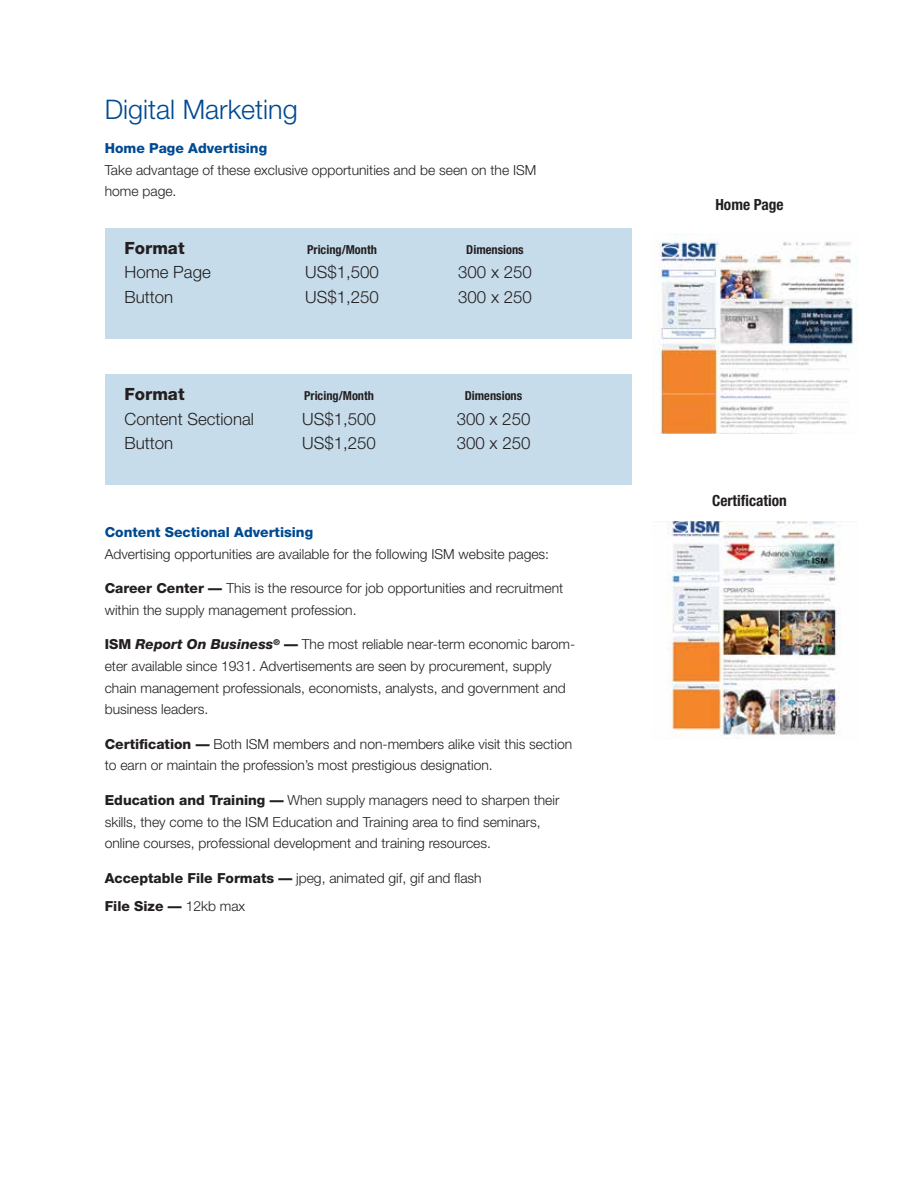
<style>
.page{position:relative;width:918px;height:1188px;background:#fff}
.page>*{position:absolute;margin:0;border:0;box-sizing:border-box;transform-origin:0 0}
.t1{font:300 27px "Helvetica Neue LT Std";color:#004a91}
.t2{font:300 16.8px "Helvetica Neue LT Std";color:#231f20}
.t3{font:800 16.8px "Helvetica Neue";color:#231f20}
.t4{font:700 condensed 15.3px "Helvetica Neue LT Std";color:#231f20}
.t5{font:300 13.8px/21.6px "Helvetica Neue LT Std";color:#231f20}
.t6{font:800 13.8px "Helvetica Neue";color:#004a91}
.t7{font:800 13.8px "Helvetica Neue";color:#231f20}
.t8{font:700 condensed 12.3px "Helvetica Neue LT Std";color:#231f20}
.s1{font-family:"Helvetica Neue";font-weight:800}
.s2{font-family:"Helvetica Neue";font-weight:800;font-style:italic}
.s3{font-family:"Helvetica Neue LT Std";font-weight:300}
</style>
<div class="page">
<div style="left:106px;top:228px;width:526px;height:111px;background:#c7dcea"></div>
<div style="left:106px;top:374px;width:526px;height:111px;background:#c7dcea"></div>
<img style="left:667px;top:522px;width:173px;height:216px">
<img style="left:654px;top:233px;width:204px;height:200px">
<h1 class="t1" style="left:105px;top:93px;width:195px">Digital Marketing</h1>
<p class="t6" style="left:105px;top:140px;width:164px">Home Page Advertising</p>
<p class="t5" style="left:105px;top:159px;width:433px">Take advantage of these exclusive opportunities and be seen on the ISM home page.</p>
<p class="t3" style="left:125px;top:238px;width:62px">Format</p>
<p class="t8" style="left:307px;top:242px;width:71px">Pricing/Month</p>
<p class="t8" style="left:466px;top:242px;width:59px">Dimensions</p>
<p class="t2" style="left:125px;top:262px;width:88px">Home Page</p>
<p class="t2" style="left:305px;top:262px;width:75px">US$1,500</p>
<p class="t2" style="left:458px;top:262px;width:75px">300 x 250</p>
<p class="t2" style="left:125px;top:287px;width:50px">Button</p>
<p class="t2" style="left:305px;top:287px;width:75px">US$1,250</p>
<p class="t2" style="left:458px;top:287px;width:75px">300 x 250</p>
<p class="t3" style="left:125px;top:384px;width:62px">Format</p>
<p class="t8" style="left:304px;top:388px;width:71px">Pricing/Month</p>
<p class="t8" style="left:465px;top:388px;width:59px">Dimensions</p>
<p class="t2" style="left:125px;top:408px;width:131px">Content Sectional</p>
<p class="t2" style="left:302px;top:408px;width:75px">US$1,500</p>
<p class="t2" style="left:457px;top:408px;width:75px">300 x 250</p>
<p class="t2" style="left:125px;top:433px;width:50px">Button</p>
<p class="t2" style="left:302px;top:433px;width:75px">US$1,250</p>
<p class="t2" style="left:457px;top:433px;width:75px">300 x 250</p>
<p class="t6" style="left:105px;top:524px;width:210px">Content Sectional Advertising</p>
<p class="t5" style="left:105px;top:543px;width:446px">Advertising opportunities are available for the following ISM website pages:</p>
<p class="t5" style="left:105px;top:577px;width:460px"><span class="s1">Career Center —</span> This is the resource for job opportunities and recruitment within the supply management profession.</p>
<p class="t5" style="left:105px;top:633px;width:472px"><span class="s1">ISM</span> <span class="s2">Report On Business</span><sup>®</sup> <span class="s1">—</span> The most reliable near-term economic barom&shy;eter available since 1931. Advertisements are seen by procurement, supply chain management professionals, economists, analysts, and government and business leaders.</p>
<p class="t5" style="left:105px;top:733px;width:469px"><span class="s1">Certification —</span> Both ISM members and non-members alike visit this section to earn or maintain the profession’s most prestigious designation.</p>
<p class="t5" style="left:105px;top:789px;width:456px"><span class="s1">Education and Training —</span> When supply managers need to sharpen their skills, they come to the ISM Education and Training area to find seminars, online courses, professional development and training resources.</p>
<p class="t5" style="left:105px;top:867px;width:379px"><span class="s1">Acceptable File Formats —</span> jpeg, animated gif, gif and flash</p>
<p class="t7" style="left:105px;top:898px;width:142px">File Size — <span class="s3">12kb max</span></p>
<p class="t4" style="left:715px;top:195px;width:70px">Home Page</p>
<p class="t4" style="left:712px;top:491px;width:76px">Certification</p>
</div>
